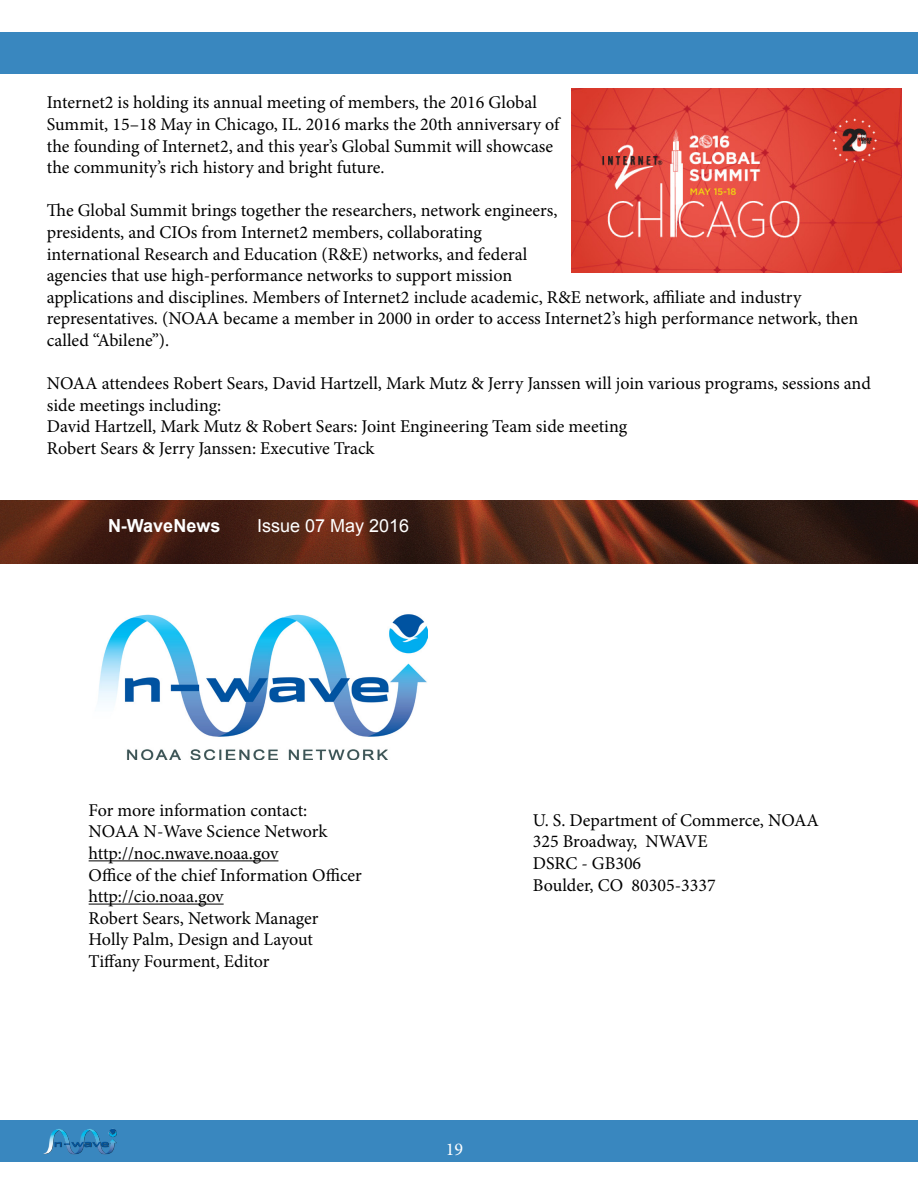
<style>
.page{position:relative;width:918px;height:1188px;background:#fff}
.page>*{position:absolute;margin:0;border:0;box-sizing:border-box;transform-origin:0 0}
.t1{font:18px/21.6px "Minion Pro";color:#000}
.t2{font:18px "Arial";color:#fff}
.t3{font:700 18px "Arial";color:#fff}
.t4{font:18px "Minion Pro";color:#fff}
</style>
<div class="page">
<div style="left:0;top:32px;width:917px;height:42px;background:#3987bf"></div>
<hr style="left:916px;top:32px;width:2px;height:42px;background:#3987bf">
<div style="left:0;top:1120px;width:918px;height:42px;background:#3987bf"></div>
<img style="left:43px;top:1128px;width:74px;height:27px">
<img style="left:98px;top:614px;width:330px;height:146px">
<hr style="left:89px;top:860px;width:189px;height:1px;background:#000">
<hr style="left:89px;top:904px;width:135px;height:1px;background:#000">
<img style="left:0;top:500px;width:918px;height:63px">
<img style="left:572px;top:88px;width:330px;height:185px">
<p class="t1" style="left:47px;top:92px;width:514px">Internet2 is holding its annual meeting of members, the 2016 Global Summit, 15–18 May in Chicago, IL. 2016 marks the 20th anniversary of the founding of Internet2, and this year’s Global Summit will showcase the community’s rich history and bright future.</p>
<p class="t1" style="left:47px;top:200px;width:813px">The Global Summit brings together the researchers, network engineers,<br>presidents, and CIOs from Internet2 members, collaborating<br>international Research and Education (R&amp;E) networks, and federal<br>agencies that use high-performance networks to support mission<br>applications and disciplines. Members of Internet2 include academic, R&amp;E network, affiliate and industry representatives. (NOAA became a member in 2000 in order to access Internet2’s high performance network, then called “Abilene”).</p>
<p class="t1" style="left:47px;top:373px;width:826px">NOAA attendees Robert Sears, David Hartzell, Mark Mutz &amp; Jerry Janssen will join various programs, sessions and side meetings including:<br>David Hartzell, Mark Mutz &amp; Robert Sears: Joint Engineering Team side meeting<br>Robert Sears &amp; Jerry Janssen: Executive Track</p>
<p class="t3" style="left:108px;top:514px;width:114px">N-WaveNews</p>
<p class="t2" style="left:257px;top:514px;width:154px">Issue 07 May 2016</p>
<p class="t1" style="left:89px;top:799px;width:275px">For more information contact:<br>NOAA N-Wave Science Network http://noc.nwave.noaa.gov<br>Office of the chief Information Officer http://cio.noaa.gov<br>Robert Sears, Network Manager<br>Holly Palm, Design and Layout<br>Tiffany Fourment, Editor</p>
<p class="t1" style="left:533px;top:809px;width:288px">U. S. Department of Commerce, NOAA<br>325 Broadway, NWAVE<br>DSRC - GB306<br>Boulder, CO 80305-3337</p>
<p class="t4" style="left:446px;top:1137px;width:19px">19</p>
</div>
